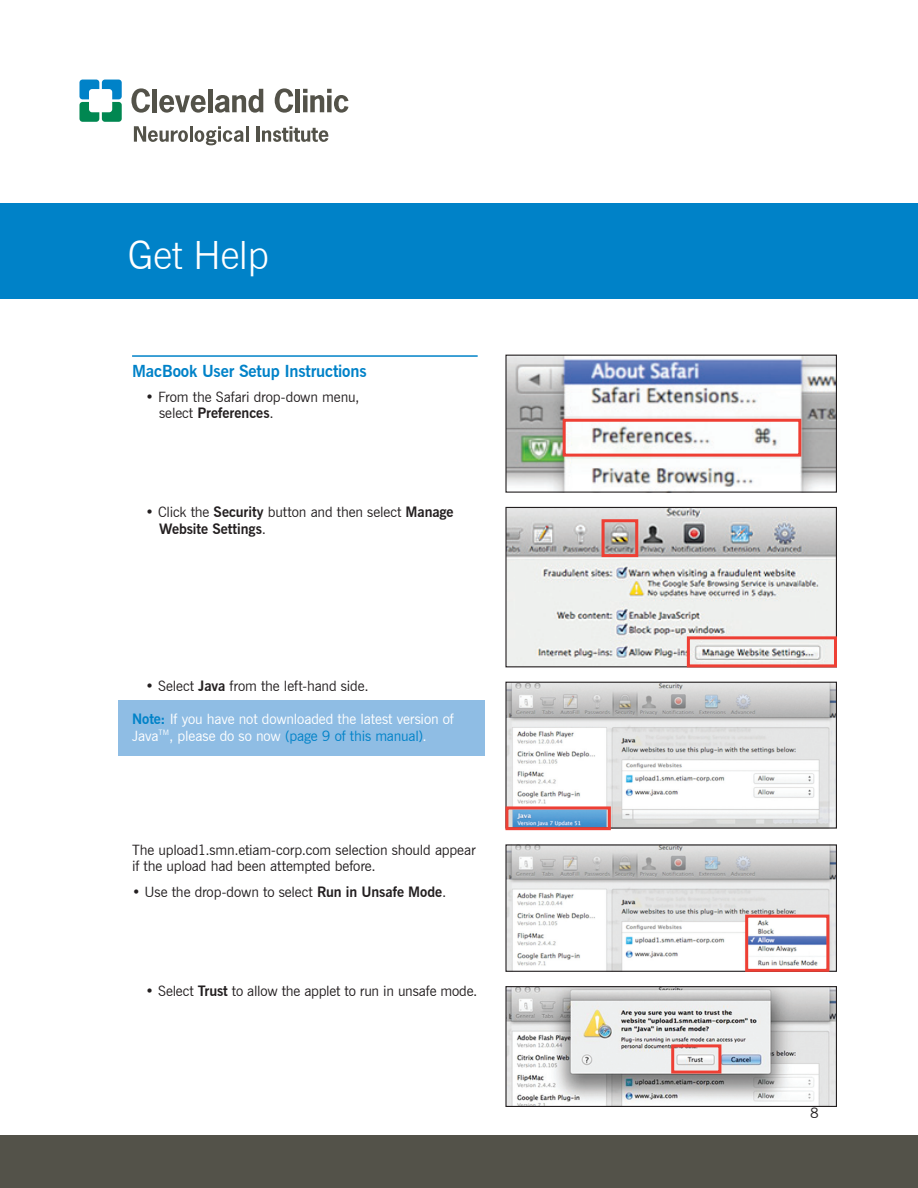
<style>
.page{position:relative;width:918px;height:1188px;background:#fff}
.page>*{position:absolute;margin:0;border:0;box-sizing:border-box;transform-origin:0 0}
.Banner_headings{font:300 39px "News Gothic BT";letter-spacing:-.01em;color:#fff}
.highlighted_area{font:700 16.5px "News Gothic BT";letter-spacing:-.01em;color:#0082c8}
.Body_text{font:14.25px/16.5px "News Gothic BT";letter-spacing:-.01em;color:#231f20}
.Body_text-2{font:14.25px/16.5px "News Gothic BT";letter-spacing:-.01em;color:#fff}
.s1{font-weight:700}
.s2{font-weight:700;color:#0082c8}
.s3{color:#0082c8}
</style>
<div class="page">
<div style="left:0;top:203px;width:918px;height:95px;background:#0082c8"></div>
<svg style="left:131px;top:88px;width:19px;height:25px"></svg>
<div style="left:152px;top:89px;width:5px;height:23px;background:#535249"></div>
<svg style="left:159px;top:95px;width:47px;height:18px"></svg>
<hr style="left:208px;top:89px;width:4px;height:23px;background:#535249">
<svg style="left:215px;top:89px;width:48px;height:24px"></svg>
<svg style="left:275px;top:88px;width:18px;height:25px"></svg>
<hr style="left:296px;top:89px;width:4px;height:23px;background:#535249">
<svg style="left:303px;top:89px;width:45px;height:24px"></svg>
<svg style="left:79px;top:80px;width:43px;height:42px"></svg>
<svg style="left:134px;top:126px;width:54px;height:16px"></svg>
<hr style="left:190px;top:126px;width:3px;height:16px;background:#535249">
<svg style="left:195px;top:126px;width:53px;height:19px"></svg>
<hr style="left:257px;top:126px;width:3px;height:16px;background:#535249">
<svg style="left:262px;top:126px;width:66px;height:16px"></svg>
<div style="left:118px;top:700px;width:367px;height:55px;background:#8fbde4"></div>
<div style="left:0;top:1136px;width:918px;height:52px;background:#535249"></div>
<hr style="left:132px;top:355px;width:346px;height:2px;background:#0082c8">
<img style="left:507px;top:684px;width:328px;height:143px">
<div style="left:505px;top:682px;width:332px;height:147px;border:1px solid #231f20"></div>
<div style="left:505px;top:806px;width:106px;height:24px;border:3px solid #ee3f34"></div>
<img style="left:507px;top:846px;width:328px;height:124px">
<div style="left:505px;top:844px;width:332px;height:128px;border:1px solid #231f20"></div>
<div style="left:745px;top:915px;width:84px;height:57px;border:3px solid #ee3f34"></div>
<img style="left:507px;top:357px;width:328px;height:134px">
<div style="left:563px;top:419px;width:238px;height:38px;border:3px solid #ee3f34"></div>
<img style="left:507px;top:509px;width:328px;height:156px">
<div style="left:505px;top:507px;width:332px;height:160px;border:1px solid #231f20"></div>
<div style="left:687px;top:636px;width:150px;height:31px;border:3px solid #ee3f34"></div>
<div style="left:602px;top:519px;width:36px;height:38px;border:3px solid #ee3f34"></div>
<img style="left:507px;top:988px;width:328px;height:117px">
<div style="left:505px;top:986px;width:332px;height:121px;border:1px solid #231f20"></div>
<div style="left:671px;top:1044px;width:50px;height:30px;border:3px solid #ee3f34"></div>
<p class="Banner_headings" style="left:128px;top:231px;width:142px">Get Help</p>
<p class="highlighted_area" style="left:132px;top:361px;width:236px">MacBook User Setup Instructions</p>
<p class="Body_text" style="left:159px;top:388px;width:202px;text-indent:-14px">• From the Safari drop-down menu, select <span class="s1">Preferences</span>.</p>
<p class="Body_text" style="left:159px;top:504px;width:296px;text-indent:-13px">• Click the <span class="s1">Security</span> button and then select <span class="s1">Manage<br>Website Settings</span>.</p>
<p class="Body_text" style="left:146px;top:678px;width:225px">• Select <span class="s1">Java</span> from the left-hand side.</p>
<p class="Body_text-2" style="left:132px;top:711px;width:323px"><span class="s2">Note:</span> If you have not downloaded the latest version of<br>Java<sup>TM</sup>, please do so now <span class="s3">(page 9 of this manual)</span>.</p>
<p class="Body_text" style="left:132px;top:841px;width:345px">The upload1.smn.etiam-corp.com selection should appear if the upload had been attempted before.</p>
<p class="Body_text" style="left:132px;top:883px;width:316px">• Use the drop-down to select <span class="s1">Run in Unsafe Mode</span>.</p>
<p class="Body_text" style="left:146px;top:982px;width:334px">• Select <span class="s1">Trust</span> to allow the applet to run in unsafe mode.</p>
<p class="Body_text" style="left:810px;top:1104px;width:10px">8</p>
</div>
